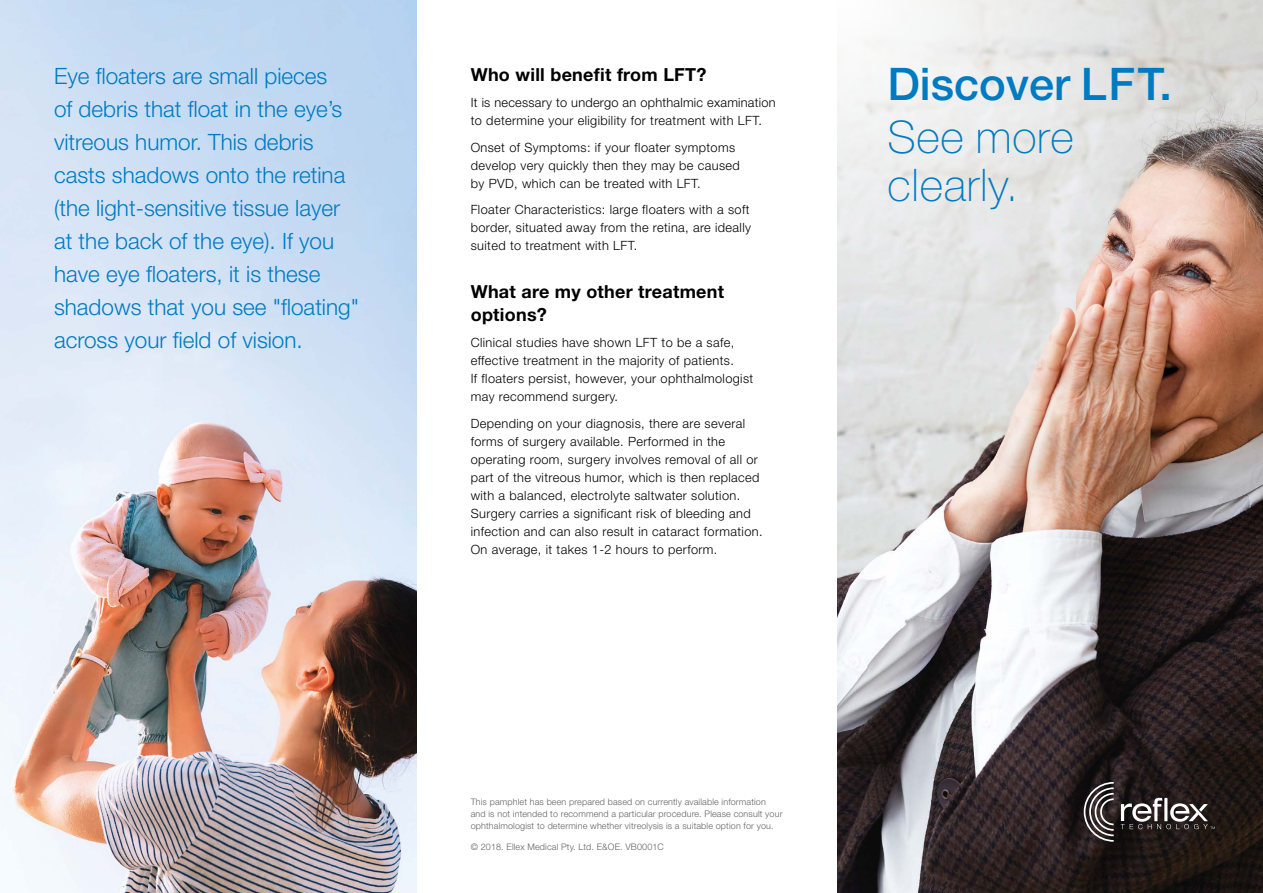
<style>
.page{position:relative;width:1263px;height:893px;background:#fff}
.page>*{position:absolute;margin:0;border:0;box-sizing:border-box;transform-origin:0 0}
.t1{font:100 45px/48px "Helvetica Neue LT Std";letter-spacing:.015em;color:#007ac1}
.t2{font:500 45px "Helvetica Neue LT Std";color:#007ac1}
.t3{font:300 22.5px/33px "Helvetica Neue LT Std";color:#007ac1}
.t4{font:700 18px/22.5px "Helvetica Neue LT Std";letter-spacing:.015em;color:#000}
.t5{font:300 12.75px/18px "Helvetica Neue LT Std";letter-spacing:.03em;color:#000}
.t6{font:300 9px/12px "Helvetica Neue LT Std";letter-spacing:.015em;color:#646363}
</style>
<div class="page">
<img style="left:0;top:0;width:417px;height:893px">
<img style="left:838px;top:0;width:425px;height:893px">
<svg style="left:838px;top:0;width:354px;height:346px;fill:#e6e6e5"></svg>
<svg style="left:1084px;top:782px;width:30px;height:60px;background:#5b5556"></svg>
<svg style="left:1121px;top:798px;width:94px;height:31px"></svg>
<p class="t3" style="left:54px;top:59px;width:307px">Eye floaters are small pieces<br>of debris that float in the eye’s vitreous humor. This debris casts shadows onto the retina (the light-sensitive tissue layer at the back of the eye). If you have eye floaters, it is these shadows that you see "floating" across your field of vision.</p>
<h3 class="t4" style="left:471px;top:63px;width:237px">Who will benefit from LFT?</h3>
<p class="t5" style="left:471px;top:94px;width:306px">It is necessary to undergo an ophthalmic examination to determine your eligibility for treatment with LFT.</p>
<p class="t5" style="left:471px;top:138px;width:271px">Onset of Symptoms: if your floater symptoms develop very quickly then they may be caused by PVD, which can be treated with LFT.</p>
<p class="t5" style="left:471px;top:201px;width:282px">Floater Characteristics: large floaters with a soft border, situated away from the retina, are ideally suited to treatment with LFT.</p>
<h3 class="t4" style="left:471px;top:280px;width:255px">What are my other treatment options?</h3>
<p class="t5" style="left:471px;top:334px;width:284px">Clinical studies have shown LFT to be a safe, effective treatment in the majority of patients.<br>If floaters persist, however, your ophthalmologist may recommend surgery.</p>
<p class="t5" style="left:471px;top:414px;width:293px">Depending on your diagnosis, there are several forms of surgery available. Performed in the operating room, surgery involves removal of all or part of the vitreous humor, which is then replaced with a balanced, electrolyte saltwater solution.<br>Surgery carries a significant risk of bleeding and infection and can also result in cataract formation.<br>On average, it takes 1-2 hours to perform.</p>
<p class="t6" style="left:471px;top:796px;width:313px">This pamphlet has been prepared based on currently available information and is not intended to recommend a particular procedure. Please consult your ophthalmologist to determine whether vitreolysis is a suitable option for you.</p>
<p class="t6" style="left:471px;top:840px;width:195px">© 2018. Ellex Medical Pty. Ltd. E&amp;OE. VB0001C</p>
<h1 class="t2" style="left:887px;top:57px;width:286px">Discover LFT.</h1>
<h1 class="t1" style="left:887px;top:113px;width:188px">See more clearly.</h1>
</div>
